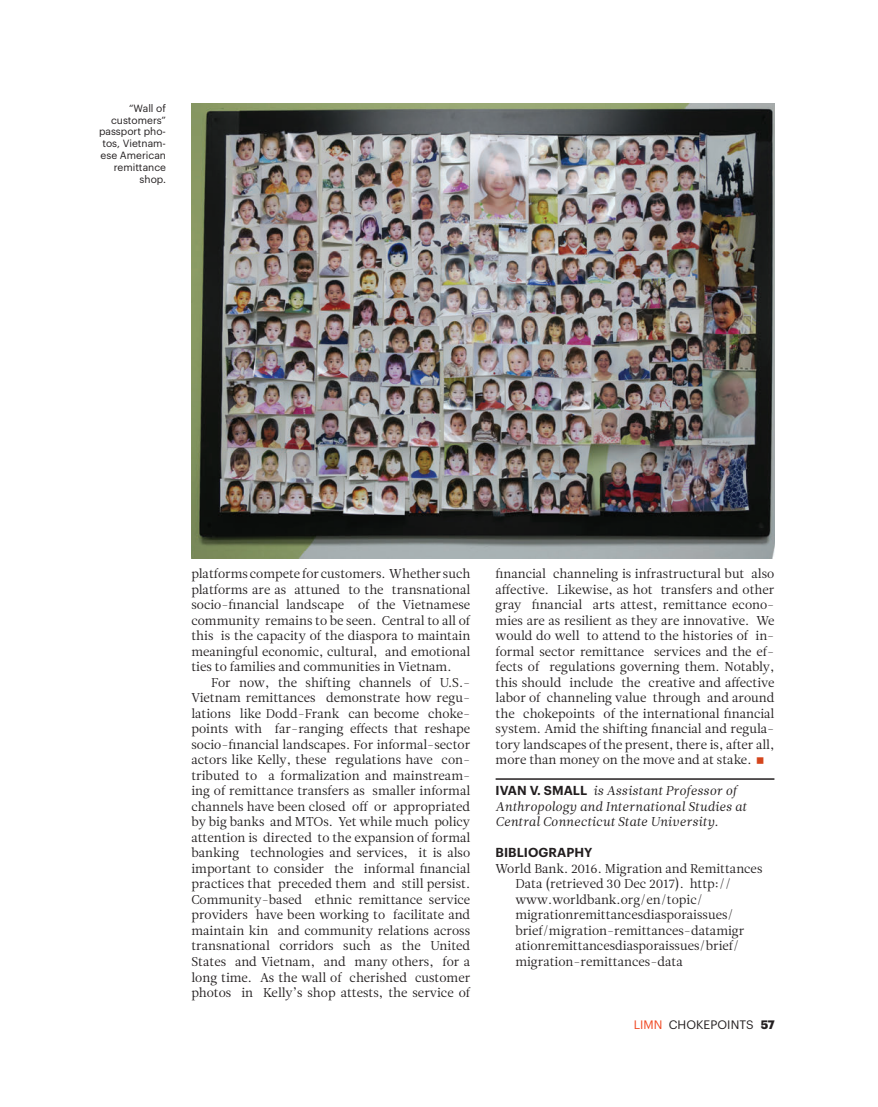
<style>
.page{position:relative;width:878px;height:1107px;background:#fff}
.page>*{position:absolute;margin:0;border:0;box-sizing:border-box;transform-origin:0 0}
.Body_text{font:12.75px/15.5px "Leitura News Roman 1";color:#231f20;text-align:justify}
.Bibliography{font:12.75px/15.5px "Leitura News Roman 1";color:#231f20}
.About_Author{font:12.75px/15.5px "Leitura News Italic 1";color:#231f20}
.Subhead__Graphik{font:600 12.75px "Graphik";letter-spacing:.005em;color:#231f20}
.t1{font:12px "Graphik";letter-spacing:.005em;color:#231f20}
.t2{font:10.2px/12px "Graphik";color:#231f20;text-align:right}
.s1{font-family:"Graphik";font-weight:600}
.s2{color:#f04822}
.s3{font-weight:700}
</style>
<div class="page">
<img style="left:191px;top:103px;width:583px;height:455px">
<hr style="left:495px;top:778px;width:279px;height:2px;background:#231f20">
<p class="t2" style="left:99px;top:101px;width:69px">“Wall of customers” passport pho&shy;tos, Vietnam&shy;ese American remittance shop.</p>
<p class="Body_text" style="left:191px;top:568px;width:280px">platforms compete for customers. Whether such platforms are as attuned to the transnational socio-financial landscape of the Vietnamese community remains to be seen. Central to all of this is the capacity of the diaspora to maintain meaningful economic, cultural, and emotional ties to families and communities in Vietnam.</p>
<p class="Body_text" style="left:191px;top:676px;width:280px;text-indent:20px">For now, the shifting channels of U.S.- Vietnam remittances demonstrate how regu&shy;lations like Dodd-Frank can become choke&shy;points with far-ranging effects that reshape socio-financial landscapes. For informal-sector actors like Kelly, these regulations have con&shy;tributed to a formalization and mainstream&shy;ing of remittance transfers as smaller informal channels have been closed off or appropriated by big banks and MTOs. Yet while much policy attention is directed to the expansion of formal banking technologies and services, it is also important to consider the informal financial practices that preceded them and still persist.<br>Community-based ethnic remittance service providers have been working to facilitate and maintain kin and community relations across transnational corridors such as the United States and Vietnam, and many others, for a long time. As the wall of cherished customer photos in Kelly’s shop attests, the service of</p>
<p class="Body_text" style="left:495px;top:568px;width:280px">financial channeling is infrastructural but also affective. Likewise, as hot transfers and other gray financial arts attest, remittance econo&shy;mies are as resilient as they are innovative. We would do well to attend to the histories of in&shy;formal sector remittance services and the ef&shy;fects of regulations governing them. Notably, this should include the creative and affective labor of channeling value through and around the chokepoints of the international financial system. Amid the shifting financial and regula&shy;tory landscapes of the present, there is, after all, more than money on the move and at stake.</p>
<p class="About_Author" style="left:495px;top:785px;width:252px"><span class="s1">IVAN V. SMALL</span> is Assistant Professor of<br>Anthropology and International Studies at<br>Central Connecticut State University.</p>
<p class="Subhead__Graphik" style="left:495px;top:843px;width:98px">BIBLIOGRAPHY</p>
<p class="Bibliography" style="left:515px;top:862px;width:248px;text-indent:-20px">World Bank. 2016. Migration and Remittances Data (retrieved 30 Dec 2017). http:// www.worldbank.org/en/topic/ migrationremittancesdiasporaissues/ brief/migration-remittances-datamigr ationremittancesdiasporaissues/brief/ migration-remittances-data</p>
<p class="t1" style="left:633px;top:1015px;width:143px"><span class="s2">LIMN</span> CHOKEPOINTS <span class="s3">57</span></p>
</div>
